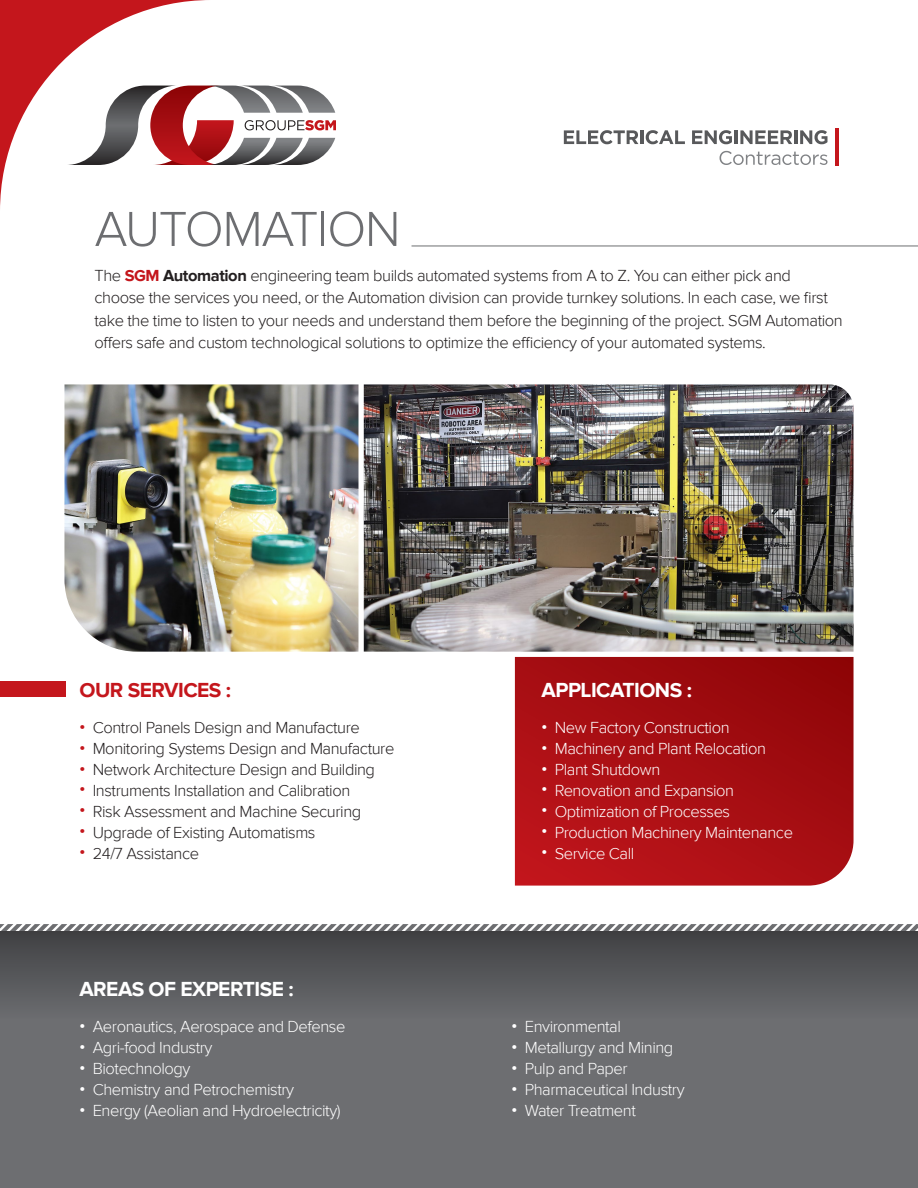
<style>
.page{position:relative;width:918px;height:1188px;background:#fff}
.page>*{position:absolute;margin:0;border:0;box-sizing:border-box;transform-origin:0 0}
.t1{font:300 51px "Proxima Nova";letter-spacing:-.025em;color:#6d6e71}
.t2{font:700 21px "Proxima Nova";letter-spacing:-.025em;color:#fff}
.t3{font:700 21px "Proxima Nova";letter-spacing:-.025em;color:#c4161c}
.t4{font:300 16.5px/22.5px "Proxima Nova";letter-spacing:-.025em;color:#231f20}
.t5{font:300 16.5px "Proxima Nova";letter-spacing:-.025em;color:#fff}
.s1{font-weight:700;color:#c4161c}
.s2{font-weight:700}
</style>
<div class="page">
<div style="left:0;top:931px;width:918px;height:257px;background:#6d6e71"></div>
<svg style="left:0;top:924px;width:918px;height:7px"></svg>
<div style="left:0;top:931px;width:918px;height:88px;background:linear-gradient(to bottom,#404043,#6b6c70)"></div>
<svg style="left:0;top:0;width:364px;height:391px"></svg>
<hr style="left:835px;top:129px;width:4px;height:37px;background:#c4161c">
<hr style="left:412px;top:246px;width:506px;height:1px;background:#6d6e71">
<img style="left:64px;top:384px;width:294px;height:268px">
<img style="left:364px;top:384px;width:490px;height:268px">
<div style="left:0;top:681px;width:66px;height:15px;background:#c4161c"></div>
<svg style="left:515px;top:657px;width:339px;height:229px;background:#a80f14"></svg>
<svg style="left:564px;top:130px;width:74px;height:14px"></svg>
<hr style="left:640px;top:130px;width:3px;height:14px;background:#58595b">
<svg style="left:646px;top:130px;width:39px;height:14px"></svg>
<svg style="left:692px;top:130px;width:40px;height:14px"></svg>
<hr style="left:735px;top:130px;width:3px;height:14px;background:#58595b">
<svg style="left:740px;top:130px;width:52px;height:14px"></svg>
<hr style="left:794px;top:130px;width:3px;height:14px;background:#58595b">
<svg style="left:800px;top:130px;width:27px;height:14px"></svg>
<svg style="left:720px;top:151px;width:107px;height:14px"></svg>
<h1 class="t1" style="left:94px;top:200px;width:308px">AUTOMATION</h1>
<p class="t4" style="left:94px;top:264px;width:750px">The <span class="s1">SGM</span> <span class="s2">Automation</span> engineering team builds automated systems from A to Z. You can either pick and choose the services you need, or the Automation division can provide turnkey solutions. In each case, we first take the time to listen to your needs and understand them before the beginning of the project. SGM Automation offers safe and custom technological solutions to optimize the efficiency of your automated systems.</p>
<p class="t3" style="left:79px;top:678px;width:153px">OUR SERVICES :</p>
<p class="t4" style="left:79px;top:716px;width:282px"><span class="s1">•</span> Control Panels Design and Manufacture</p>
<p class="t4" style="left:79px;top:737px;width:317px"><span class="s1">•</span> Monitoring Systems Design and Manufacture</p>
<p class="t4" style="left:79px;top:758px;width:297px"><span class="s1">•</span> Network Architecture Design and Building</p>
<p class="t4" style="left:79px;top:779px;width:272px"><span class="s1">•</span> Instruments Installation and Calibration</p>
<p class="t4" style="left:79px;top:800px;width:283px"><span class="s1">•</span> Risk Assessment and Machine Securing</p>
<p class="t4" style="left:79px;top:821px;width:238px"><span class="s1">•</span> Upgrade of Existing Automatisms</p>
<p class="t4" style="left:79px;top:842px;width:121px"><span class="s1">•</span> 24/7 Assistance</p>
<p class="t2" style="left:79px;top:977px;width:216px">AREAS OF EXPERTISE :</p>
<p class="t5" style="left:79px;top:1017px;width:267px"><span class="s2">•</span> Aeronautics, Aerospace and Defense</p>
<p class="t5" style="left:79px;top:1038px;width:135px"><span class="s2">•</span> Agri-food Industry</p>
<p class="t5" style="left:79px;top:1059px;width:112px"><span class="s2">•</span> Biotechnology</p>
<p class="t5" style="left:79px;top:1080px;width:216px"><span class="s2">•</span> Chemistry and Petrochemistry</p>
<p class="t5" style="left:79px;top:1101px;width:263px"><span class="s2">•</span> Energy (Aeolian and Hydroelectricity)</p>
<p class="t2" style="left:542px;top:678px;width:152px">APPLICATIONS :</p>
<p class="t5" style="left:542px;top:718px;width:190px"><span class="s2">•</span> New Factory Construction</p>
<p class="t5" style="left:542px;top:739px;width:226px"><span class="s2">•</span> Machinery and Plant Relocation</p>
<p class="t5" style="left:542px;top:760px;width:120px"><span class="s2">•</span> Plant Shutdown</p>
<p class="t5" style="left:542px;top:781px;width:194px"><span class="s2">•</span> Renovation and Expansion</p>
<p class="t5" style="left:542px;top:802px;width:190px"><span class="s2">•</span> Optimization of Processes</p>
<p class="t5" style="left:542px;top:823px;width:253px"><span class="s2">•</span> Production Machinery Maintenance</p>
<p class="t5" style="left:542px;top:844px;width:94px"><span class="s2">•</span> Service Call</p>
<p class="t5" style="left:512px;top:1017px;width:111px"><span class="s2">•</span> Environmental</p>
<p class="t5" style="left:512px;top:1038px;width:163px"><span class="s2">•</span> Metallurgy and Mining</p>
<p class="t5" style="left:512px;top:1059px;width:118px"><span class="s2">•</span> Pulp and Paper</p>
<p class="t5" style="left:512px;top:1080px;width:175px"><span class="s2">•</span> Pharmaceutical Industry</p>
<p class="t5" style="left:512px;top:1101px;width:126px"><span class="s2">•</span> Water Treatment</p>
</div>
